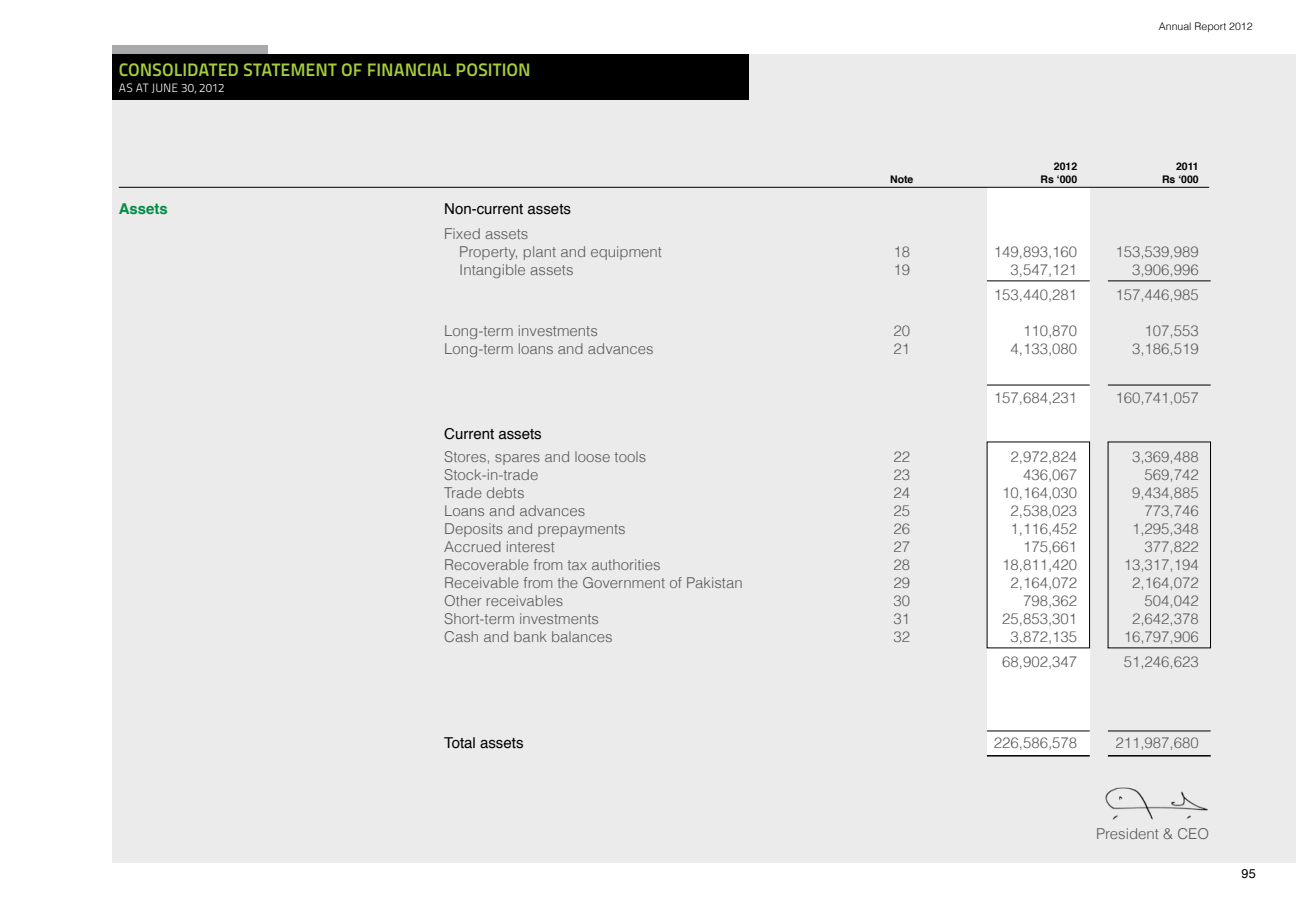
<style>
.page{position:relative;width:1296px;height:905px;background:#fff}
.page>*{position:absolute;margin:0;border:0;box-sizing:border-box;transform-origin:0 0}
.t1{font:18px "Titillium Maps 26 L 750 wt";color:#a6ce39}
.t2{font:300 15px/18px "Helvetica";color:#58595b}
.t3{font:15px "Helvetica";color:#000}
.t4{font:700 15px "Helvetica";color:#008c44}
.t5{font:12.75px "Helvetica";color:#000}
.t6{font:12px "Titillium Maps 26 L 250 wt";letter-spacing:.015em;color:#fff}
.t7{font:700 10.5px "Helvetica";color:#000}
.t8{font:300 10.5px "Helvetica";color:#000}
</style>
<div class="page">
<div style="left:112px;top:54px;width:1184px;height:808px;background:#ebebec"></div>
<img style="left:1105px;top:787px;width:103px;height:32px">
<div style="left:987px;top:187px;width:103px;height:567px;background:#fff"></div>
<hr style="left:119px;top:187px;width:1090px;height:1px;background:#000">
<div style="left:1108px;top:442px;width:103px;height:206px;border:1px solid #000"></div>
<div style="left:987px;top:442px;width:103px;height:206px;border:1px solid #000"></div>
<hr style="left:987px;top:385px;width:103px;height:1px;background:#000">
<hr style="left:987px;top:730px;width:103px;height:1px;background:#000">
<hr style="left:987px;top:280px;width:103px;height:1px;background:#000">
<hr style="left:987px;top:755px;width:103px;height:1px;background:#000">
<hr style="left:1108px;top:385px;width:103px;height:1px;background:#000">
<hr style="left:1108px;top:730px;width:103px;height:1px;background:#000">
<hr style="left:1108px;top:280px;width:103px;height:1px;background:#000">
<hr style="left:1108px;top:755px;width:103px;height:1px;background:#000">
<div style="left:113px;top:54px;width:636px;height:46px;background:#000"></div>
<div style="left:113px;top:45px;width:155px;height:9px;background:#a7a9ac"></div>
<p class="t1" style="left:119px;top:56px;width:413px">CONSOLIDATED STATEMENT OF FINANCIAL pOSITION</p>
<p class="t6" style="left:119px;top:78px;width:107px">AS AT JUNE 30, 2012</p>
<p class="t4" style="left:119px;top:197px;width:51px">Assets</p>
<p class="t3" style="left:444px;top:197px;width:128px">Non-current assets</p>
<p class="t2" style="left:459px;top:224px;width:204px;text-indent:-15px">Fixed assets<br>Property, plant and equipment</p>
<p class="t8" style="left:1159px;top:20px;width:95px">Annual Report 2012</p>
<p class="t7" style="left:1054px;top:158px;width:25px">2012</p>
<p class="t7" style="left:1176px;top:158px;width:24px">2011</p>
<p class="t7" style="left:890px;top:171px;width:25px">Note</p>
<p class="t7" style="left:1041px;top:171px;width:38px">Rs ‘000</p>
<p class="t7" style="left:1162px;top:171px;width:38px">Rs ‘000</p>
<p class="t2" style="left:893px;top:242px;width:18px">18</p>
<p class="t2" style="left:994px;top:242px;width:85px">149,893,160</p>
<p class="t2" style="left:1115px;top:242px;width:85px">153,539,989</p>
<p class="t2" style="left:459px;top:260px;width:116px">Intangible assets</p>
<p class="t2" style="left:893px;top:260px;width:18px">19</p>
<p class="t2" style="left:1011px;top:260px;width:68px">3,547,121</p>
<p class="t2" style="left:1132px;top:260px;width:68px">3,906,996</p>
<p class="t2" style="left:994px;top:285px;width:85px">153,440,281</p>
<p class="t2" style="left:1115px;top:285px;width:85px">157,446,985</p>
<p class="t2" style="left:444px;top:321px;width:155px">Long-term investments</p>
<p class="t2" style="left:893px;top:321px;width:18px">20</p>
<p class="t2" style="left:1023px;top:321px;width:56px">110,870</p>
<p class="t2" style="left:1145px;top:321px;width:56px">107,553</p>
<p class="t2" style="left:444px;top:339px;width:211px">Long-term loans and advances</p>
<p class="t2" style="left:893px;top:339px;width:18px">21</p>
<p class="t2" style="left:1011px;top:339px;width:68px">4,133,080</p>
<p class="t2" style="left:1132px;top:339px;width:68px">3,186,519</p>
<p class="t2" style="left:994px;top:389px;width:85px">157,684,231</p>
<p class="t2" style="left:1115px;top:389px;width:85px">160,741,057</p>
<p class="t3" style="left:444px;top:422px;width:99px">Current assets</p>
<p class="t2" style="left:444px;top:447px;width:204px">Stores, spares and loose tools</p>
<p class="t2" style="left:893px;top:447px;width:18px">22</p>
<p class="t2" style="left:1011px;top:447px;width:68px">2,972,824</p>
<p class="t2" style="left:1132px;top:447px;width:68px">3,369,488</p>
<p class="t2" style="left:444px;top:465px;width:96px">Stock-in-trade</p>
<p class="t2" style="left:893px;top:465px;width:18px">23</p>
<p class="t2" style="left:1023px;top:465px;width:56px">436,067</p>
<p class="t2" style="left:1145px;top:465px;width:56px">569,742</p>
<p class="t2" style="left:444px;top:483px;width:82px">Trade debts</p>
<p class="t2" style="left:893px;top:483px;width:18px">24</p>
<p class="t2" style="left:1002px;top:483px;width:77px">10,164,030</p>
<p class="t2" style="left:1132px;top:483px;width:68px">9,434,885</p>
<p class="t2" style="left:444px;top:501px;width:142px">Loans and advances</p>
<p class="t2" style="left:893px;top:501px;width:18px">25</p>
<p class="t2" style="left:1011px;top:501px;width:68px">2,538,023</p>
<p class="t2" style="left:1145px;top:501px;width:56px">773,746</p>
<p class="t2" style="left:444px;top:519px;width:183px">Deposits and prepayments</p>
<p class="t2" style="left:893px;top:519px;width:18px">26</p>
<p class="t2" style="left:1011px;top:519px;width:68px">1,116,452</p>
<p class="t2" style="left:1132px;top:519px;width:68px">1,295,348</p>
<p class="t2" style="left:444px;top:537px;width:112px">Accrued interest</p>
<p class="t2" style="left:893px;top:537px;width:18px">27</p>
<p class="t2" style="left:1023px;top:537px;width:56px">175,661</p>
<p class="t2" style="left:1145px;top:537px;width:56px">377,822</p>
<p class="t2" style="left:444px;top:555px;width:218px">Recoverable from tax authorities</p>
<p class="t2" style="left:893px;top:555px;width:18px">28</p>
<p class="t2" style="left:1002px;top:555px;width:77px">18,811,420</p>
<p class="t2" style="left:1124px;top:555px;width:77px">13,317,194</p>
<p class="t2" style="left:444px;top:573px;width:300px">Receivable from the Government of Pakistan</p>
<p class="t2" style="left:893px;top:573px;width:18px">29</p>
<p class="t2" style="left:1011px;top:573px;width:68px">2,164,072</p>
<p class="t2" style="left:1132px;top:573px;width:68px">2,164,072</p>
<p class="t2" style="left:444px;top:591px;width:120px">Other receivables</p>
<p class="t2" style="left:893px;top:591px;width:18px">30</p>
<p class="t2" style="left:1023px;top:591px;width:56px">798,362</p>
<p class="t2" style="left:1145px;top:591px;width:56px">504,042</p>
<p class="t2" style="left:444px;top:609px;width:156px">Short-term investments</p>
<p class="t2" style="left:893px;top:609px;width:18px">31</p>
<p class="t2" style="left:1002px;top:609px;width:77px">25,853,301</p>
<p class="t2" style="left:1132px;top:609px;width:68px">2,642,378</p>
<p class="t2" style="left:444px;top:627px;width:170px">Cash and bank balances</p>
<p class="t2" style="left:893px;top:627px;width:18px">32</p>
<p class="t2" style="left:1011px;top:627px;width:68px">3,872,135</p>
<p class="t2" style="left:1124px;top:627px;width:77px">16,797,906</p>
<p class="t2" style="left:1002px;top:652px;width:77px">68,902,347</p>
<p class="t2" style="left:1124px;top:652px;width:77px">51,246,623</p>
<p class="t3" style="left:444px;top:730px;width:81px">Total assets</p>
<p class="t2" style="left:994px;top:733px;width:85px">226,586,578</p>
<p class="t2" style="left:1115px;top:733px;width:85px">211,987,680</p>
<p class="t2" style="left:1096px;top:824px;width:115px">President &amp; CEO</p>
<p class="t5" style="left:1242px;top:864px;width:16px">95</p>
</div>
